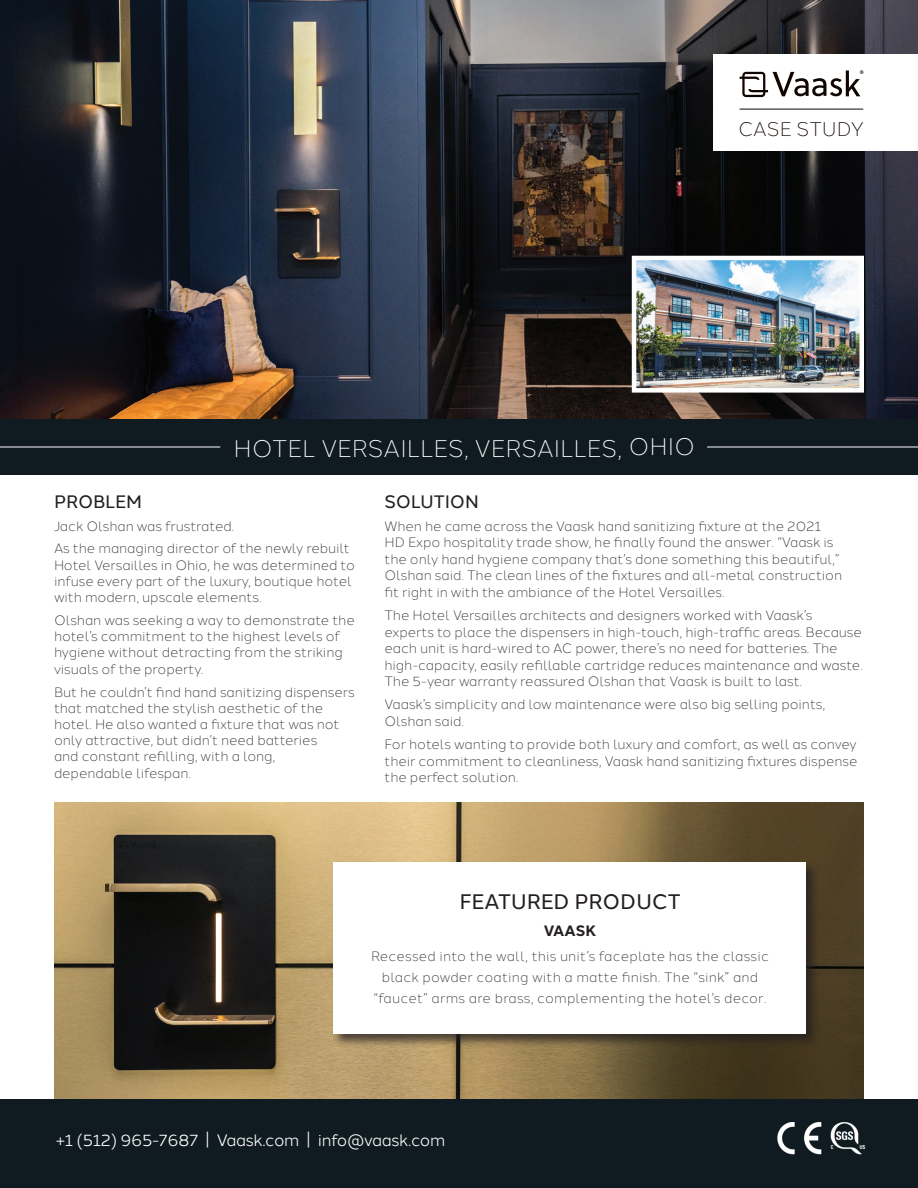
<style>
.page{position:relative;width:918px;height:1188px;background:#fff}
.page>*{position:absolute;margin:0;border:0;box-sizing:border-box;transform-origin:0 0}
.t1{font:300 24px "Halcom";color:#fff}
.t2{font:21px "Halcom";letter-spacing:-.01em;color:#231f20}
.t3{font:300 19.65px "Halcom";color:#110501}
.t4{font:18px "Halcom";letter-spacing:-.01em;color:#231f20}
.t5{font:16.5px "Halcom";letter-spacing:-.025em;color:#fff}
.t6{font:700 15px "Halcom";color:#231f20}
.t7{font:300 13.5px/16.5px "Halcom";letter-spacing:-.01em;color:#231f20}
.t8{font:300 13.5px/21px "Halcom";letter-spacing:.01em;color:#231f20;text-align:center}
</style>
<div class="page">
<img style="left:0;top:0;width:918px;height:419px">
<div style="left:0;top:419px;width:918px;height:55px;background:#0f1a21"></div>
<img style="left:54px;top:802px;width:810px;height:297px">
<div style="left:331px;top:860px;width:489px;height:188px;background:#231f20;opacity:.75"></div>
<div style="left:333px;top:862px;width:473px;height:172px;background:#fff"></div>
<hr style="left:0;top:447px;width:220px;height:1px;background:#fff">
<hr style="left:707px;top:447px;width:211px;height:1px;background:#fff">
<img style="left:637px;top:261px;width:222px;height:127px">
<div style="left:632px;top:256px;width:232px;height:137px;border:4px solid #fff"></div>
<div style="left:713px;top:54px;width:205px;height:96px;background:#fff"></div>
<hr style="left:740px;top:109px;width:123px;height:1px;background:#110501">
<svg style="left:740px;top:70px;width:123px;height:27px"></svg>
<div style="left:0;top:1099px;width:918px;height:89px;background:#0f1a21"></div>
<img style="left:777px;top:1122px;width:89px;height:33px">
<h3 class="t3" style="left:738px;top:113px;width:128px">CASE STUDY</h3>
<h1 class="t1" style="left:234px;top:429px;width:463px">HOTEL VERSAILLES, VERSAILLES, OHIO</h1>
<h3 class="t4" style="left:54px;top:487px;width:90px">PROBLEM</h3>
<p class="t7" style="left:54px;top:513px;width:297px;line-height:23px">Jack Olshan was frustrated.<br>As the managing director of the newly rebuilt</p>
<p class="t7" style="left:54px;top:556px;width:303px">Hotel Versailles in Ohio, he was determined to infuse every part of the luxury, boutique hotel with modern, upscale elements.</p>
<p class="t7" style="left:54px;top:611px;width:302px">Olshan was seeking a way to demonstrate the hotel’s commitment to the highest levels of hygiene without detracting from the striking visuals of the property.</p>
<p class="t7" style="left:54px;top:682px;width:302px">But he couldn’t find hand sanitizing dispensers that matched the stylish aesthetic of the hotel. He also wanted a fixture that was not only attractive, but didn’t need batteries<br>and constant refilling, with a long, dependable lifespan.</p>
<h3 class="t4" style="left:384px;top:487px;width:96px">SOLUTION</h3>
<p class="t7" style="left:384px;top:517px;width:459px">When he came across the Vaask hand sanitizing fixture at the 2021<br>HD Expo hospitality trade show, he finally found the answer. “Vaask is the only hand hygiene company that’s done something this beautiful,” Olshan said. The clean lines of the fixtures and all-metal construction fit right in with the ambiance of the Hotel Versailles.</p>
<p class="t7" style="left:384px;top:606px;width:480px">The Hotel Versailles architects and designers worked with Vaask’s experts to place the dispensers in high-touch, high-traffic areas. Because each unit is hard-wired to AC power, there’s no need for batteries. The high-capacity, easily refillable cartridge reduces maintenance and waste.<br>The 5-year warranty reassured Olshan that Vaask is built to last.</p>
<p class="t7" style="left:384px;top:695px;width:442px">Vaask’s simplicity and low maintenance were also big selling points,<br>Olshan said.</p>
<p class="t7" style="left:384px;top:735px;width:475px;text-align:justify">For hotels wanting to provide both luxury and comfort, as well as convey their commitment to cleanliness, Vaask hand sanitizing fixtures dispense the perfect solution.</p>
<h2 class="t2" style="left:459px;top:885px;width:223px">FEATURED PRODUCT</h2>
<p class="t6" style="left:544px;top:918px;width:54px">VAASK</p>
<p class="t8" style="left:371px;top:945px;width:399px">Recessed into the wall, this unit’s faceplate has the classic black powder coating with a matte finish. The “sink” and “faucet” arms are brass, complementing the hotel’s decor.</p>
<p class="t5" style="left:56px;top:1127px;width:391px">+1 (512) 965-7687 | Vaask.com | info@vaask.com</p>
</div>
